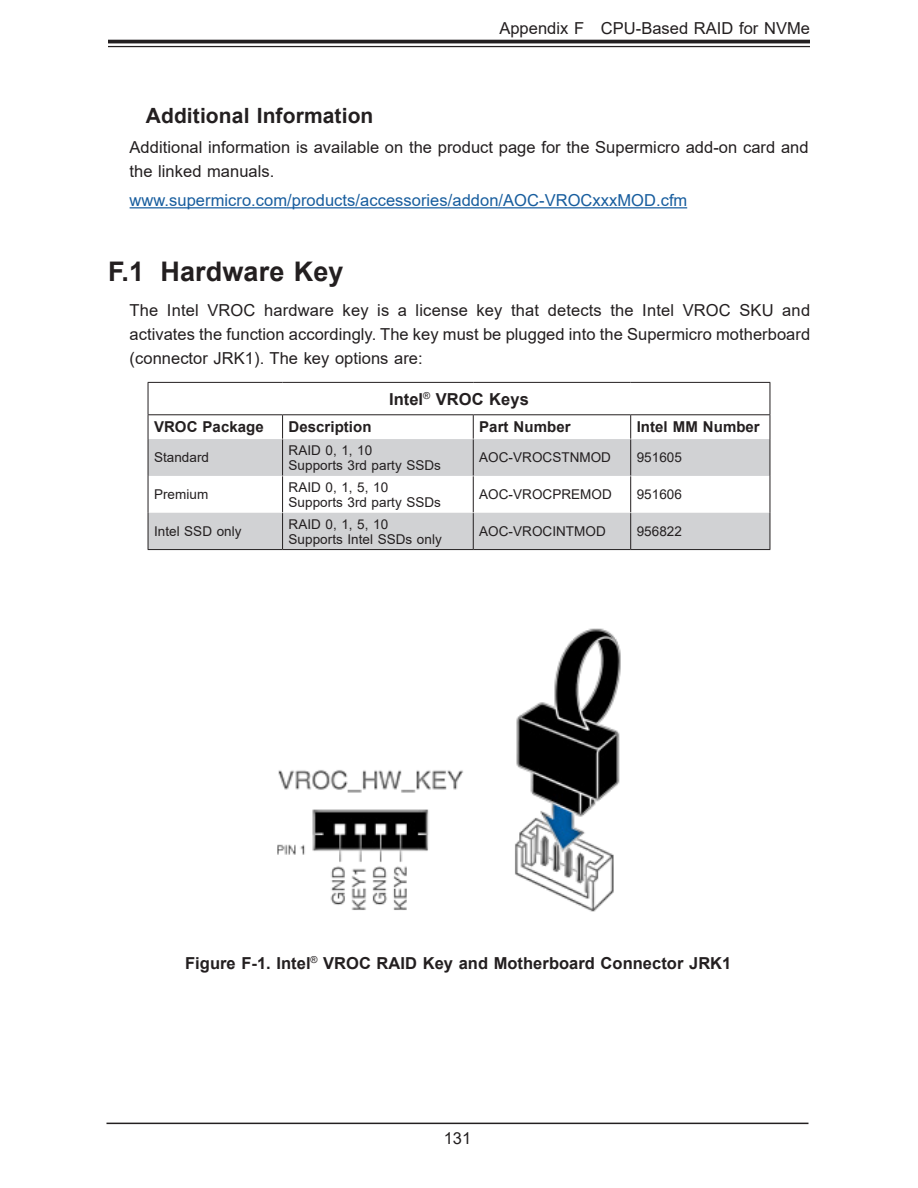
<style>
.page{position:relative;width:918px;height:1188px;background:#fff}
.page>*{position:absolute;margin:0;border:0;box-sizing:border-box;transform-origin:0 0}
.sm_Subhead_1_no_TOC{font:700 27px "Arial";letter-spacing:.005em;color:#231f20}
.sm_Subhead_2_no_TOC{font:700 21px "Arial";letter-spacing:.005em;color:#231f20}
.sm_body_text{font:16.5px/24px "Arial";letter-spacing:.005em;color:#231f20;text-align:justify}
.sm_fig_table_title{font:700 16.5px "Arial";letter-spacing:.005em;color:#231f20}
.sm_body_text-2{font:16.5px "Arial";letter-spacing:.005em;color:#175d9e}
.sm_table_column_head{font:700 15px "Arial";letter-spacing:.005em;color:#231f20}
.sm_table_text{font:13.5px/15px "Arial";letter-spacing:.005em;color:#231f20}
</style>
<div class="page">
<hr style="left:108px;top:40px;width:702px;height:3px;background:#231f20">
<hr style="left:108px;top:46px;width:702px;height:1px;background:#231f20">
<hr style="left:106px;top:1123px;width:702px;height:1px;background:#231f20">
<img style="left:277px;top:628px;width:344px;height:284px">
<svg style="left:149px;top:439px;width:621px;height:110px;fill:#d1d2d4"></svg>
<svg style="left:282px;top:415px;width:1px;height:24px"></svg>
<hr style="left:282px;top:439px;width:1px;height:37px;background:#231f20">
<hr style="left:282px;top:476px;width:1px;height:36px;background:#231f20">
<hr style="left:282px;top:513px;width:1px;height:36px;background:#231f20">
<hr style="left:148px;top:382px;width:135px;height:1px;background:#231f20">
<hr style="left:148px;top:383px;width:1px;height:31px;background:#231f20">
<hr style="left:283px;top:382px;width:190px;height:1px;background:#231f20">
<hr style="left:473px;top:382px;width:158px;height:1px;background:#231f20">
<hr style="left:631px;top:382px;width:139px;height:1px;background:#231f20">
<hr style="left:770px;top:383px;width:1px;height:31px;background:#231f20">
<hr style="left:148px;top:414px;width:135px;height:1px;background:#231f20">
<hr style="left:283px;top:414px;width:190px;height:1px;background:#231f20">
<hr style="left:473px;top:414px;width:158px;height:1px;background:#231f20">
<hr style="left:631px;top:414px;width:139px;height:1px;background:#231f20">
<svg style="left:148px;top:415px;width:1px;height:24px"></svg>
<svg style="left:473px;top:415px;width:1px;height:24px"></svg>
<svg style="left:630px;top:415px;width:1px;height:24px"></svg>
<svg style="left:770px;top:415px;width:1px;height:24px"></svg>
<hr style="left:148px;top:439px;width:1px;height:37px;background:#231f20">
<hr style="left:473px;top:439px;width:1px;height:37px;background:#231f20">
<hr style="left:630px;top:439px;width:1px;height:37px;background:#231f20">
<hr style="left:770px;top:439px;width:1px;height:37px;background:#231f20">
<hr style="left:148px;top:476px;width:1px;height:37px;background:#231f20">
<hr style="left:473px;top:476px;width:1px;height:36px;background:#231f20">
<hr style="left:630px;top:476px;width:1px;height:36px;background:#231f20">
<hr style="left:770px;top:476px;width:1px;height:37px;background:#231f20">
<hr style="left:148px;top:513px;width:1px;height:36px;background:#231f20">
<hr style="left:473px;top:513px;width:1px;height:36px;background:#231f20">
<hr style="left:630px;top:513px;width:1px;height:36px;background:#231f20">
<hr style="left:770px;top:513px;width:1px;height:36px;background:#231f20">
<hr style="left:148px;top:549px;width:135px;height:1px;background:#231f20">
<hr style="left:283px;top:549px;width:190px;height:1px;background:#231f20">
<hr style="left:473px;top:549px;width:158px;height:1px;background:#231f20">
<hr style="left:631px;top:549px;width:139px;height:1px;background:#231f20">
<hr style="left:130px;top:207px;width:557px;height:1px;background:#175d9e">
<p class="sm_body_text" style="left:499px;top:16px;width:312px">Appendix F CPU-Based RAID for NVMe</p>
<p class="sm_Subhead_2_no_TOC" style="left:146px;top:101px;width:229px">Additional Information</p>
<p class="sm_body_text" style="left:130px;top:135px;width:681px">Additional information is available on the product page for the Supermicro add-on card and the linked manuals.</p>
<p class="sm_body_text-2" style="left:130px;top:189px;width:559px">www.supermicro.com/products/accessories/addon/AOC-VROCxxxMOD.cfm</p>
<p class="sm_Subhead_1_no_TOC" style="left:108px;top:253px;width:237px">F.1 Hardware Key</p>
<p class="sm_body_text" style="left:130px;top:298px;width:682px">The Intel VROC hardware key is a license key that detects the Intel VROC SKU and activates the function accordingly. The key must be plugged into the Supermicro motherboard (connector JRK1). The key options are:</p>
<p class="sm_fig_table_title" style="left:389px;top:387px;width:141px">Intel<sup>®</sup> VROC Keys</p>
<p class="sm_table_column_head" style="left:154px;top:417px;width:111px">VROC Package</p>
<p class="sm_table_column_head" style="left:289px;top:417px;width:84px">Description</p>
<p class="sm_table_column_head" style="left:479px;top:417px;width:93px">Part Number</p>
<p class="sm_table_column_head" style="left:637px;top:417px;width:125px">Intel MM Number</p>
<p class="sm_table_text" style="left:154px;top:450px;width:57px">Standard</p>
<p class="sm_table_text" style="left:289px;top:443px;width:154px">RAID 0, 1, 10<br>Supports 3rd party SSDs</p>
<p class="sm_table_text" style="left:479px;top:450px;width:133px">AOC-VROCSTNMOD</p>
<p class="sm_table_text" style="left:637px;top:450px;width:47px">951605</p>
<p class="sm_table_text" style="left:154px;top:487px;width:56px">Premium</p>
<p class="sm_table_text" style="left:289px;top:479px;width:154px">RAID 0, 1, 5, 10<br>Supports 3rd party SSDs</p>
<p class="sm_table_text" style="left:479px;top:487px;width:134px">AOC-VROCPREMOD</p>
<p class="sm_table_text" style="left:637px;top:487px;width:47px">951606</p>
<p class="sm_table_text" style="left:154px;top:524px;width:89px">Intel SSD only</p>
<p class="sm_table_text" style="left:289px;top:516px;width:155px">RAID 0, 1, 5, 10<br>Supports Intel SSDs only</p>
<p class="sm_table_text" style="left:479px;top:524px;width:128px">AOC-VROCINTMOD</p>
<p class="sm_table_text" style="left:637px;top:524px;width:47px">956822</p>
<p class="sm_fig_table_title" style="left:185px;top:952px;width:548px">Figure F-1. Intel<sup>®</sup> VROC RAID Key and Motherboard Connector JRK1</p>
<p class="sm_body_text" style="left:444px;top:1126px;width:29px">131</p>
</div>
